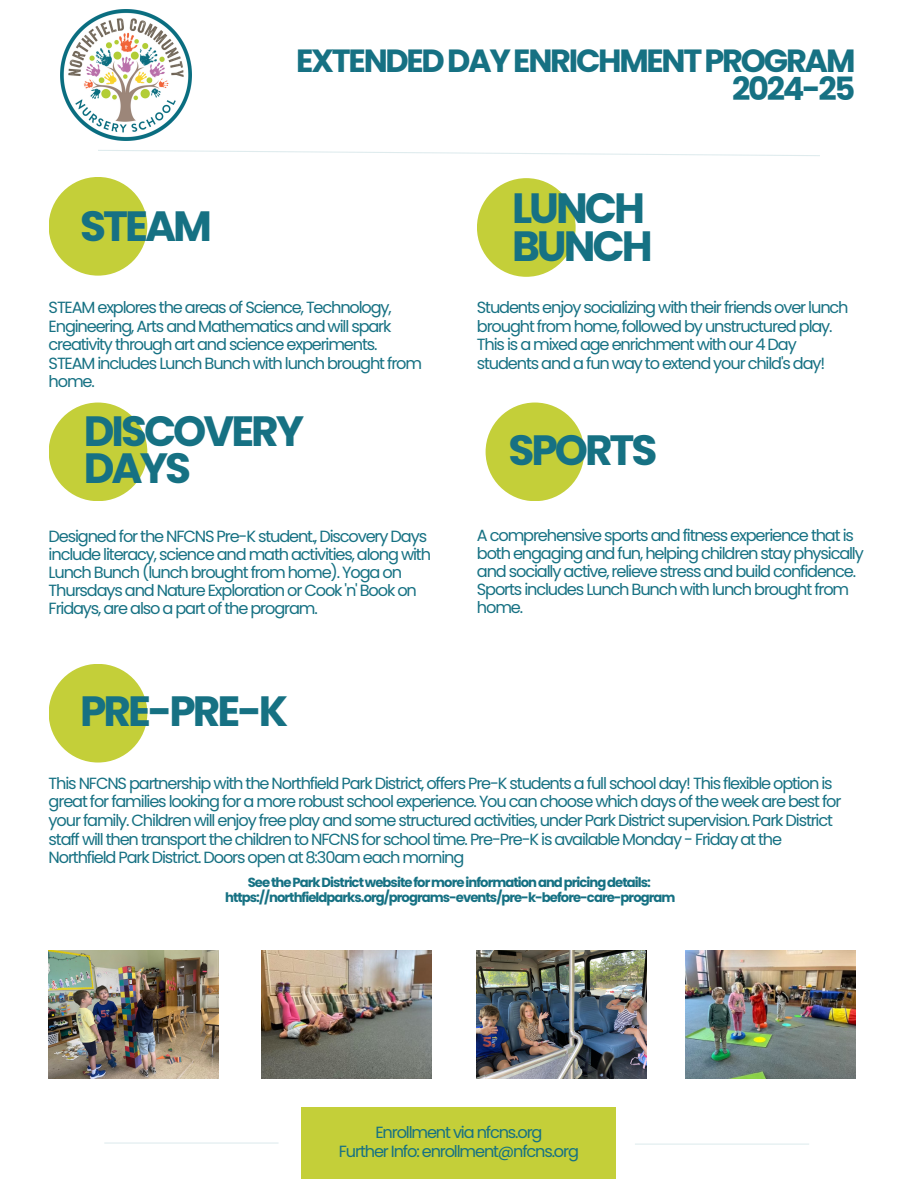
<style>
.page{position:relative;width:918px;height:1188px;background:#fff}
.page>*{position:absolute;margin:0;border:0;box-sizing:border-box;transform-origin:0 0}
.t1{font:700 42.3px/38px "Poppins";letter-spacing:-.07em;color:#167183}
.t2{font:700 32.1px "Poppins";letter-spacing:-.07em;color:#167183}
.t3{font:16.2px/18px "Poppins";letter-spacing:-.07em;color:#167183}
.t4{font:700 13.2px "Poppins";letter-spacing:-.07em;color:#167183}
</style>
<div class="page">
<div style="left:301px;top:1107px;width:315px;height:72px;background:#c4cf39"></div>
<svg style="left:98px;top:150px;width:722px;height:6px"></svg>
<hr style="left:104px;top:1142px;width:175px;height:2px;background:#167183">
<hr style="left:635px;top:1144px;width:174px;height:1px;background:#167183">
<div style="left:49px;top:403px;width:98px;height:98px;background:#c4cf39;border-radius:50%"></div>
<div style="left:477px;top:178px;width:99px;height:99px;background:#c4cf39;border-radius:50%"></div>
<div style="left:49px;top:177px;width:98px;height:99px;background:#c4cf39;border-radius:50%"></div>
<div style="left:49px;top:664px;width:98px;height:99px;background:#c4cf39;border-radius:50%"></div>
<img style="left:60px;top:10px;width:132px;height:130px">
<div style="left:486px;top:403px;width:98px;height:98px;background:#c4cf39;border-radius:50%"></div>
<img style="left:49px;top:951px;width:170px;height:127px">
<img style="left:477px;top:951px;width:170px;height:127px">
<img style="left:261px;top:951px;width:170px;height:127px">
<img style="left:686px;top:951px;width:170px;height:127px">
<p class="t1" style="left:80px;top:207px;width:133px">STEAM</p>
<p class="t2" style="left:296px;top:38px;width:561px">EXTENDEDDAYENRICHMENTPROGRAM</p>
<p class="t2" style="left:732px;top:66px;width:125px">2024-25</p>
<p class="t1" style="left:512px;top:190px;width:142px">LUNCH<br>BUNCH</p>
<p class="t3" style="left:49px;top:298px;width:375px;line-height:18.5px">STEAM explores the areas of Science, Technology, Engineering, Arts and Mathematics and will spark creativity through art and science experiments.<br>STEAM includes Lunch Bunch with lunch brought from home.</p>
<p class="t1" style="left:84px;top:413px;width:222px;line-height:37.2px">DISCOVERY<br>DAYS</p>
<p class="t3" style="left:49px;top:527px;width:384px">Designed for the NFCNS Pre-K student., Discovery Days include literacy, science and math activities, along with Lunch Bunch (lunch brought from home). Yoga on Thursdays and Nature Exploration or Cook 'n' Book on Fridays, are also a part of the program.</p>
<p class="t1" style="left:80px;top:692px;width:210px">PRE-PRE-K</p>
<p class="t3" style="left:477px;top:298px;width:373px;line-height:18.5px">Students enjoy socializing with their friends over lunch brought from home, followed by unstructured play.<br>This is a mixed age enrichment with our 4 Day students and a fun way to extend your child's day!</p>
<p class="t1" style="left:508px;top:431px;width:151px">SPORTS</p>
<p class="t3" style="left:477px;top:526px;width:388px">A comprehensive sports and fitness experience that is both engaging and fun, helping children stay physically and socially active, relieve stress and build confidence.<br>Sports includes Lunch Bunch with lunch brought from home.</p>
<p class="t3" style="left:49px;top:774px;width:794px;line-height:18.6px">This NFCNS partnership with the Northfield Park District, offers Pre-K students a full school day! This flexible option is great for families looking for a more robust school experience. You can choose which days of the week are best for your family. Children will enjoy free play and some structured activities, under Park District supervision. Park District staff will then transport the children to NFCNS for school time. Pre-Pre-K is available Monday - Friday at the Northfield Park District. Doors open at 8:30am each morning</p>
<p class="t4" style="left:248px;top:873px;width:405px">SeetheParkDistrictwebsiteformoreinformationandpricingdetails:</p>
<p class="t4" style="left:225px;top:888px;width:452px">https://northfieldparks.org/programs-events/pre-k-before-care-program</p>
<p class="t3" style="left:375px;top:1123px;width:169px">Enrollment via nfcns.org</p>
<p class="t3" style="left:339px;top:1142px;width:242px">Further Info: enrollment@nfcns.org</p>
</div>
